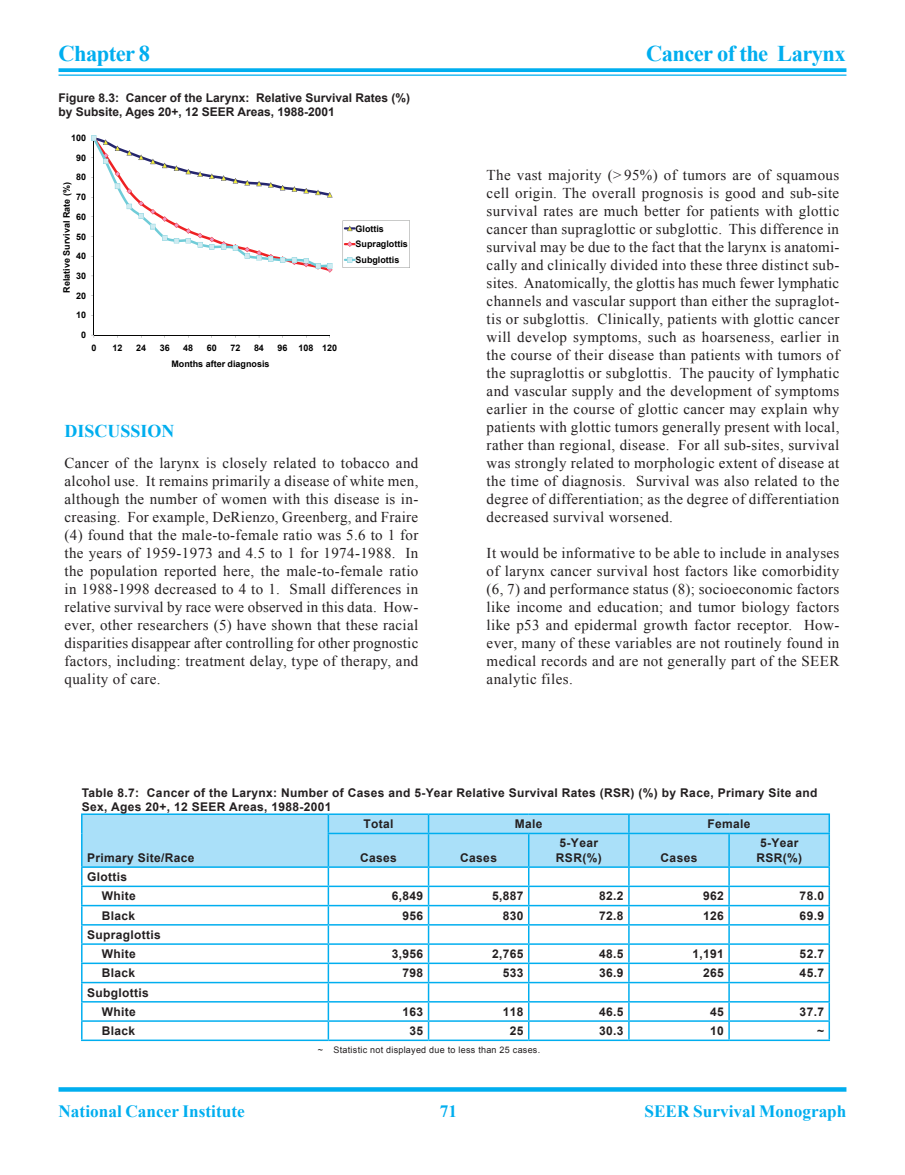
<style>
.page{position:relative;width:905px;height:1175px;background:#fff}
.page>*{position:absolute;margin:0;border:0;box-sizing:border-box;transform-origin:0 0}
.t1{font:700 22.5px "Times New Roman";letter-spacing:-.025em;color:#00aeef}
.Subhead1{font:700 18px "Times New Roman";color:#00aeef}
.t2{font:700 17.25px "Times New Roman";color:#00aeef}
.MainText{font:15px/18px "Times New Roman";letter-spacing:.025em;color:#231f20;text-align:justify}
.table_text{font:700 12px/14.4px "Arial";letter-spacing:.03em;color:#231f20;text-align:center}
.graph_heading{font:700 12px/14.4px "Arial";color:#231f20}
.t3{font:700 9px/15.8px "Arial";color:#000}
.table_text-2{font:9px "Arial";letter-spacing:.03em;color:#231f20}
</style>
<div class="page">
<svg style="left:58px;top:68px;width:788px;height:4px;background:#11b3f0"></svg>
<hr style="left:58px;top:74px;width:788px;height:2px;background:#00aeef">
<svg style="left:58px;top:1087px;width:788px;height:4px;background:#0db2ef"></svg>
<hr style="left:81px;top:813px;width:247px;height:2px;background:#00aeef">
<hr style="left:328px;top:813px;width:100px;height:2px;background:#00aeef">
<hr style="left:428px;top:813px;width:100px;height:2px;background:#00aeef">
<hr style="left:528px;top:813px;width:101px;height:2px;background:#00aeef">
<hr style="left:629px;top:813px;width:100px;height:2px;background:#00aeef">
<hr style="left:729px;top:813px;width:101px;height:2px;background:#00aeef">
<svg style="left:81px;top:814px;width:749px;height:225px"></svg>
<hr style="left:81px;top:1039px;width:247px;height:2px;background:#00aeef">
<hr style="left:328px;top:1039px;width:100px;height:2px;background:#00aeef">
<hr style="left:428px;top:1039px;width:100px;height:2px;background:#00aeef">
<hr style="left:528px;top:1039px;width:101px;height:2px;background:#00aeef">
<hr style="left:629px;top:1039px;width:100px;height:2px;background:#00aeef">
<hr style="left:729px;top:1039px;width:101px;height:2px;background:#00aeef">
<hr style="left:94px;top:138px;width:1px;height:197px;background:#040503">
<hr style="left:94px;top:335px;width:236px;height:1px;background:#040503">
<svg style="left:91px;top:135px;width:241px;height:142px"></svg>
<svg style="left:343px;top:220px;width:67px;height:48px"></svg>
<h1 class="t1" style="left:58px;top:38px;width:93px">Chapter 8</h1>
<h1 class="t1" style="left:646px;top:38px;width:201px">Cancer of the Larynx</h1>
<p class="graph_heading" style="left:58px;top:91px;width:353px">Figure 8.3: Cancer of the Larynx: Relative Survival Rates (%) by Subsite, Ages 20+, 12 SEER Areas, 1988-2001</p>
<p class="t3" style="left:71px;top:130px;width:16px">100</p>
<p class="t3" style="left:76px;top:150px;width:11px">90</p>
<p class="t3" style="left:76px;top:170px;width:11px">80</p>
<p class="t3" style="left:59px;top:292px;width:112px;rotate:-90deg">Relative Survival Rate (%)</p>
<p class="t3" style="left:76px;top:189px;width:11px">70</p>
<p class="t3" style="left:76px;top:209px;width:11px">60</p>
<p class="t3" style="left:76px;top:229px;width:11px">50</p>
<p class="t3" style="left:76px;top:248px;width:11px">40</p>
<p class="t3" style="left:76px;top:268px;width:11px">30</p>
<p class="t3" style="left:76px;top:288px;width:11px">20</p>
<p class="t3" style="left:76px;top:307px;width:11px">10</p>
<p class="t3" style="left:81px;top:327px;width:6px">0</p>
<p class="t3" style="left:91px;top:340px;width:6px">0</p>
<p class="t3" style="left:112px;top:340px;width:11px">12</p>
<p class="t3" style="left:136px;top:340px;width:11px">24</p>
<p class="t3" style="left:160px;top:340px;width:11px">36</p>
<p class="t3" style="left:183px;top:340px;width:11px">48</p>
<p class="t3" style="left:207px;top:340px;width:11px">60</p>
<p class="t3" style="left:230px;top:340px;width:11px">72</p>
<p class="t3" style="left:254px;top:340px;width:11px">84</p>
<p class="t3" style="left:277px;top:340px;width:61px">96 108 120</p>
<p class="t3" style="left:171px;top:356px;width:100px">Months after diagnosis</p>
<p class="t3" style="left:355px;top:221px;width:54px">Glottis<br>Supraglottis<br>Subglottis</p>
<p class="Subhead1" style="left:64px;top:418px;width:25px">Discussion</p>
<p class="MainText" style="left:64px;top:454px;width:355px">Cancer of the larynx is closely related to tobacco and alcohol use. It remains primarily a disease of white men, although the number of women with this disease is in&shy;creasing. For example, DeRienzo, Greenberg, and Fraire (4) found that the male-to-female ratio was 5.6 to 1 for the years of 1959-1973 and 4.5 to 1 for 1974-1988. In the population reported here, the male-to-female ratio in 1988-1998 decreased to 4 to 1. Small differences in relative survival by race were observed in this data. How&shy;ever, other researchers (5) have shown that these racial disparities disappear after controlling for other prognostic factors, including: treatment delay, type of therapy, and quality of care.</p>
<p class="MainText" style="left:486px;top:166px;width:354px">The vast majority (&gt; 95%) of tumors are of squamous cell origin. The overall prognosis is good and sub-site survival rates are much better for patients with glottic cancer than supraglottic or subglottic. This difference in survival may be due to the fact that the larynx is anatomi&shy;cally and clinically divided into these three distinct sub&shy;sites. Anatomically, the glottis has much fewer lymphatic channels and vascular support than either the supraglot&shy;tis or subglottis. Clinically, patients with glottic cancer will develop symptoms, such as hoarseness, earlier in the course of their disease than patients with tumors of the supraglottis or subglottis. The paucity of lymphatic and vascular supply and the development of symptoms earlier in the course of glottic cancer may explain why patients with glottic tumors generally present with local, rather than regional, disease. For all sub-sites, survival was strongly related to morphologic extent of disease at the time of diagnosis. Survival was also related to the degree of differentiation; as the degree of differentiation decreased survival worsened.</p>
<p class="MainText" style="left:486px;top:544px;width:354px">It would be informative to be able to include in analyses of larynx cancer survival host factors like comorbidity (6, 7) and performance status (8); socioeconomic factors like income and education; and tumor biology factors like p53 and epidermal growth factor receptor. How&shy;ever, many of these variables are not routinely found in medical records and are not generally part of the SEER analytic files.</p>
<p class="table_text" style="left:82px;top:785px;width:737px;text-align:left">Table 8.7: Cancer of the Larynx: Number of Cases and 5-Year Relative Survival Rates (RSR) (%) by Race, Primary Site and<br>Sex, Ages 20+, 12 SEER Areas, 1988-2001</p>
<p class="table_text" style="left:87px;top:850px;width:109px">Primary Site/Race</p>
<p class="table_text" style="left:363px;top:817px;width:32px">Total</p>
<p class="table_text" style="left:515px;top:817px;width:29px">Male</p>
<p class="table_text" style="left:707px;top:817px;width:45px">Female</p>
<p class="table_text" style="left:360px;top:850px;width:38px">Cases</p>
<p class="table_text" style="left:460px;top:850px;width:38px">Cases</p>
<p class="table_text" style="left:556px;top:836px;width:47px">5-Year<br>RSR(%)</p>
<p class="table_text" style="left:756px;top:836px;width:47px">5-Year<br>RSR(%)</p>
<p class="table_text" style="left:660px;top:850px;width:38px">Cases</p>
<p class="table_text" style="left:87px;top:870px;width:42px">Glottis</p>
<p class="table_text" style="left:102px;top:889px;width:36px">White</p>
<p class="table_text" style="left:392px;top:889px;width:33px">6,849</p>
<p class="table_text" style="left:492px;top:889px;width:33px">5,887</p>
<p class="table_text" style="left:599px;top:889px;width:26px">82.2</p>
<p class="table_text" style="left:703px;top:889px;width:22px">962</p>
<p class="table_text" style="left:799px;top:889px;width:26px">78.0</p>
<p class="table_text" style="left:102px;top:908px;width:35px">Black</p>
<p class="table_text" style="left:402px;top:908px;width:22px">956</p>
<p class="table_text" style="left:503px;top:908px;width:22px">830</p>
<p class="table_text" style="left:599px;top:908px;width:26px">72.8</p>
<p class="table_text" style="left:703px;top:908px;width:22px">126</p>
<p class="table_text" style="left:799px;top:908px;width:26px">69.9</p>
<p class="table_text" style="left:87px;top:927px;width:75px">Supraglottis</p>
<p class="table_text" style="left:102px;top:947px;width:36px">White</p>
<p class="table_text" style="left:392px;top:947px;width:33px">3,956</p>
<p class="table_text" style="left:492px;top:947px;width:33px">2,765</p>
<p class="table_text" style="left:599px;top:947px;width:26px">48.5</p>
<p class="table_text" style="left:692px;top:947px;width:33px">1,191</p>
<p class="table_text" style="left:799px;top:947px;width:26px">52.7</p>
<p class="table_text" style="left:102px;top:966px;width:35px">Black</p>
<p class="table_text" style="left:402px;top:966px;width:22px">798</p>
<p class="table_text" style="left:503px;top:966px;width:22px">533</p>
<p class="table_text" style="left:599px;top:966px;width:26px">36.9</p>
<p class="table_text" style="left:703px;top:966px;width:22px">265</p>
<p class="table_text" style="left:799px;top:966px;width:26px">45.7</p>
<p class="table_text" style="left:87px;top:985px;width:63px">Subglottis</p>
<p class="table_text" style="left:102px;top:1004px;width:36px">White</p>
<p class="table_text" style="left:402px;top:1004px;width:22px">163</p>
<p class="table_text" style="left:503px;top:1004px;width:22px">118</p>
<p class="table_text" style="left:599px;top:1004px;width:26px">46.5</p>
<p class="table_text" style="left:710px;top:1004px;width:15px">45</p>
<p class="table_text" style="left:799px;top:1004px;width:26px">37.7</p>
<p class="table_text" style="left:102px;top:1024px;width:35px">Black</p>
<p class="table_text" style="left:409px;top:1024px;width:15px">35</p>
<p class="table_text" style="left:510px;top:1024px;width:15px">25</p>
<p class="table_text" style="left:599px;top:1024px;width:26px">30.3</p>
<p class="table_text" style="left:710px;top:1024px;width:15px">10</p>
<p class="table_text" style="left:817px;top:1024px;width:9px">~</p>
<p class="table_text-2" style="left:318px;top:1044px;width:7px">~</p>
<p class="table_text-2" style="left:333px;top:1044px;width:208px">Statistic not displayed due to less than 25 cases.</p>
<p class="t2" style="left:58px;top:1099px;width:188px">National Cancer Institute</p>
<p class="t2" style="left:439px;top:1099px;width:19px">71</p>
<p class="t2" style="left:644px;top:1099px;width:203px">SEER Survival Monograph</p>
</div>
